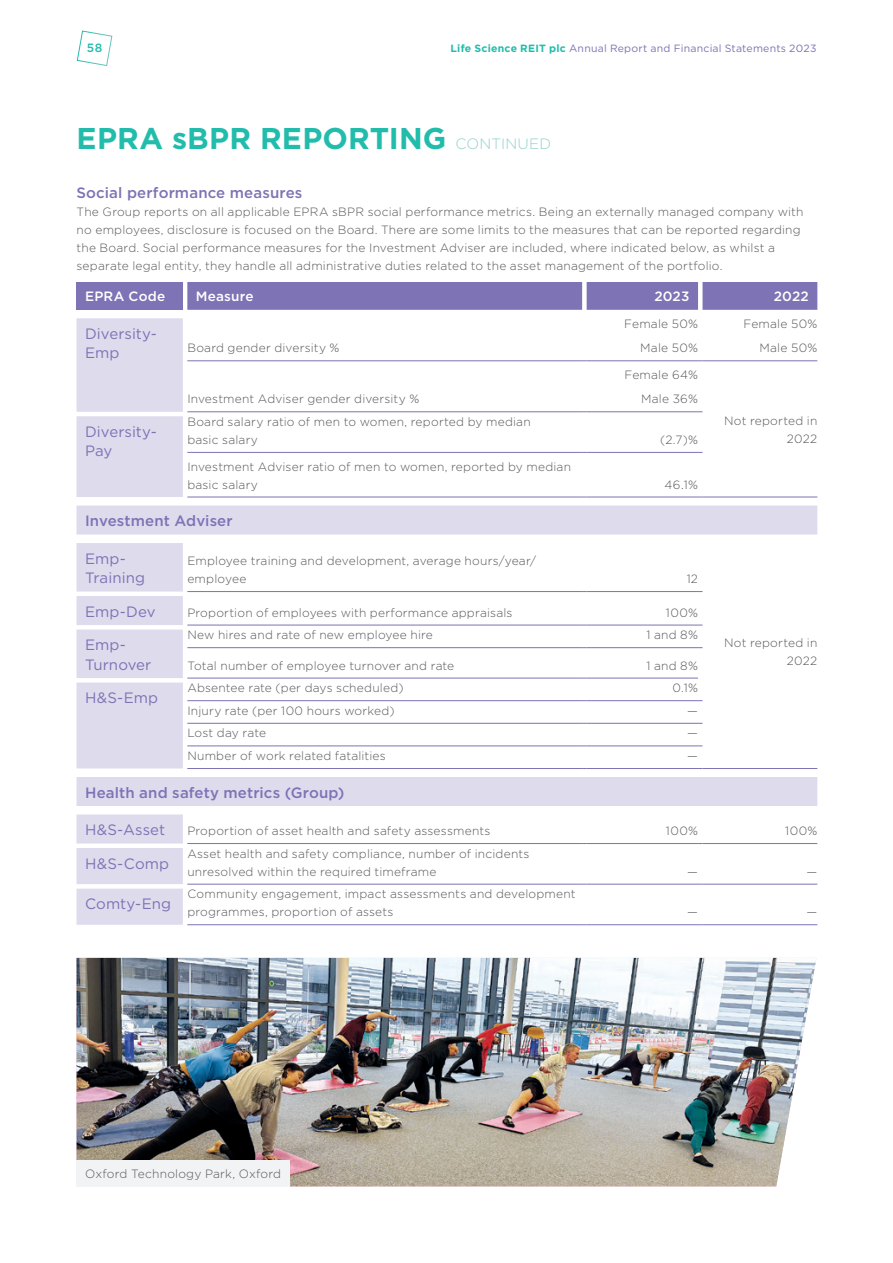
<style>
.page{position:relative;width:893px;height:1263px;background:#fff}
.page>*{position:absolute;margin:0;border:0;box-sizing:border-box;transform-origin:0 0}
.t1{font:700 30px "Gotham";letter-spacing:.005em;color:#22bcac}
.t2{font:15px/19.5px "Gotham";letter-spacing:.005em;color:#7d73b5}
.t3{font:500 15px "Gotham";letter-spacing:.01em;color:#7d73b5}
.t4{font:500 13.5px "Gotham";letter-spacing:.015em;color:#fff}
.t5{font:300 12px/18px "Gotham";letter-spacing:.015em;color:#57585a}
.t6{font:500 12px "Gotham";color:#22bcac}
.t7{font:10.5px "Gotham";letter-spacing:.025em;color:#7d73b5}
.s1{font-weight:700;color:#22bcac}
.s2{font-weight:300;font-size:15px;color:#91d3cb}
</style>
<div class="page">
<div style="left:77px;top:282px;width:106px;height:28px;background:#7d73b5"></div>
<div style="left:187px;top:282px;width:630px;height:28px;background:#7d73b5"></div>
<svg style="left:77px;top:318px;width:740px;height:607px"></svg>
<hr style="left:702px;top:497px;width:115px;height:1px;background:#7d73b5">
<hr style="left:187px;top:678px;width:395px;height:1px;background:#7d73b5">
<hr style="left:587px;top:678px;width:111px;height:1px;background:#7d73b5">
<hr style="left:187px;top:360px;width:395px;height:1px;background:#7d73b5">
<hr style="left:587px;top:360px;width:111px;height:1px;background:#7d73b5">
<hr style="left:702px;top:360px;width:115px;height:1px;background:#7d73b5">
<hr style="left:187px;top:411px;width:395px;height:1px;background:#7d73b5">
<hr style="left:587px;top:411px;width:111px;height:1px;background:#7d73b5">
<hr style="left:187px;top:452px;width:395px;height:1px;background:#7d73b5">
<hr style="left:587px;top:452px;width:111px;height:1px;background:#7d73b5">
<hr style="left:187px;top:497px;width:395px;height:1px;background:#7d73b5">
<hr style="left:587px;top:497px;width:111px;height:1px;background:#7d73b5">
<hr style="left:187px;top:591px;width:395px;height:1px;background:#7d73b5">
<hr style="left:587px;top:591px;width:111px;height:1px;background:#7d73b5">
<hr style="left:187px;top:625px;width:395px;height:1px;background:#7d73b5">
<hr style="left:587px;top:625px;width:111px;height:1px;background:#7d73b5">
<hr style="left:187px;top:647px;width:395px;height:1px;background:#7d73b5">
<hr style="left:587px;top:647px;width:111px;height:1px;background:#7d73b5">
<hr style="left:187px;top:700px;width:395px;height:1px;background:#7d73b5">
<hr style="left:587px;top:700px;width:111px;height:1px;background:#7d73b5">
<hr style="left:187px;top:723px;width:395px;height:1px;background:#7d73b5">
<hr style="left:587px;top:723px;width:111px;height:1px;background:#7d73b5">
<hr style="left:187px;top:745px;width:395px;height:1px;background:#7d73b5">
<hr style="left:587px;top:745px;width:111px;height:1px;background:#7d73b5">
<hr style="left:187px;top:768px;width:395px;height:1px;background:#7d73b5">
<hr style="left:587px;top:768px;width:111px;height:1px;background:#7d73b5">
<hr style="left:187px;top:843px;width:395px;height:1px;background:#7d73b5">
<hr style="left:587px;top:843px;width:111px;height:1px;background:#7d73b5">
<hr style="left:702px;top:843px;width:115px;height:1px;background:#7d73b5">
<hr style="left:187px;top:884px;width:395px;height:1px;background:#7d73b5">
<hr style="left:587px;top:884px;width:111px;height:1px;background:#7d73b5">
<hr style="left:702px;top:884px;width:115px;height:1px;background:#7d73b5">
<hr style="left:187px;top:924px;width:395px;height:1px;background:#7d73b5">
<hr style="left:587px;top:924px;width:111px;height:1px;background:#7d73b5">
<hr style="left:702px;top:924px;width:115px;height:1px;background:#7d73b5">
<hr style="left:702px;top:768px;width:115px;height:1px;background:#7d73b5">
<img style="left:77px;top:958px;width:739px;height:228px">
<div style="left:77px;top:1160px;width:213px;height:26px;background:#f2f3f4"></div>
<svg style="left:76px;top:30px;width:37px;height:36px"></svg>
<p class="t6" style="left:87px;top:40px;width:17px">58</p>
<p class="t7" style="left:451px;top:42px;width:367px"><span class="s1">Life Science REIT plc</span> Annual Report and Financial Statements 2023</p>
<h1 class="t1" style="left:77px;top:118px;width:476px">EPRA sBPR REPORTING <span class="s2">CONTINUED</span></h1>
<p class="t3" style="left:77px;top:182px;width:227px">Social performance measures</p>
<p class="t5" style="left:77px;top:202px;width:728px">The Group reports on all applicable EPRA sBPR social performance metrics. Being an externally managed company with no employees, disclosure is focused on the Board. There are some limits to the measures that can be reported regarding the Board. Social performance measures for the Investment Adviser are included, where indicated below, as whilst a separate legal entity, they handle all administrative duties related to the asset management of the portfolio.</p>
<p class="t4" style="left:85px;top:288px;width:82px">EPRA Code</p>
<p class="t4" style="left:196px;top:288px;width:59px">Measure</p>
<p class="t4" style="left:654px;top:288px;width:37px">2023</p>
<p class="t4" style="left:774px;top:288px;width:36px">2022</p>
<p class="t2" style="left:85px;top:323px;width:73px">Diversity-<br>Emp</p>
<p class="t5" style="left:624px;top:311px;width:75px;line-height:24.3px;text-align:right">Female 50%<br>Male 50%</p>
<p class="t5" style="left:743px;top:311px;width:75px;line-height:24.3px;text-align:right">Female 50%<br>Male 50%</p>
<p class="t5" style="left:187px;top:339px;width:154px">Board gender diversity %</p>
<p class="t5" style="left:187px;top:390px;width:233px">Investment Adviser gender diversity %</p>
<p class="t2" style="left:85px;top:421px;width:73px">Diversity-<br>Pay</p>
<p class="t5" style="left:187px;top:412px;width:345px">Board salary ratio of men to women, reported by median basic salary</p>
<p class="t5" style="left:187px;top:457px;width:385px">Investment Adviser ratio of men to women, reported by median basic salary</p>
<p class="t3" style="left:85px;top:511px;width:149px">Investment Adviser</p>
<p class="t2" style="left:85px;top:548px;width:61px">Emp-<br>Training</p>
<p class="t5" style="left:187px;top:551px;width:350px">Employee training and development, average hours/year/ employee</p>
<p class="t5" style="left:624px;top:362px;width:75px;line-height:24.3px;text-align:right">Female 64%<br>Male 36%</p>
<p class="t5" style="left:660px;top:430px;width:39px">(2.7)%</p>
<p class="t5" style="left:665px;top:475px;width:35px">46.1%</p>
<p class="t5" style="left:687px;top:569px;width:13px">12</p>
<p class="t2" style="left:85px;top:601px;width:72px">Emp-Dev</p>
<p class="t5" style="left:187px;top:603px;width:327px">Proportion of employees with performance appraisals</p>
<p class="t5" style="left:666px;top:603px;width:34px">100%</p>
<p class="t2" style="left:85px;top:635px;width:68px">Emp-<br>Turnover</p>
<p class="t5" style="left:187px;top:626px;width:247px">New hires and rate of new employee hire</p>
<p class="t5" style="left:646px;top:626px;width:53px">1 and 8%</p>
<p class="t5" style="left:187px;top:656px;width:268px">Total number of employee turnover and rate</p>
<p class="t5" style="left:646px;top:656px;width:53px">1 and 8%</p>
<p class="t5" style="left:724px;top:411px;width:95px;text-align:right">Not reported in<br>2022</p>
<p class="t5" style="left:724px;top:634px;width:95px;text-align:right">Not reported in<br>2022</p>
<p class="t5" style="left:187px;top:679px;width:218px">Absentee rate (per days scheduled)</p>
<p class="t5" style="left:672px;top:679px;width:27px">0.1%</p>
<p class="t5" style="left:187px;top:701px;width:209px">Injury rate (per 100 hours worked)</p>
<p class="t5" style="left:687px;top:701px;width:12px">—</p>
<p class="t5" style="left:187px;top:724px;width:80px">Lost day rate</p>
<p class="t5" style="left:687px;top:724px;width:12px">—</p>
<p class="t5" style="left:187px;top:746px;width:200px">Number of work related fatalities</p>
<p class="t5" style="left:687px;top:746px;width:12px">—</p>
<p class="t3" style="left:85px;top:782px;width:261px">Health and safety metrics (Group)</p>
<p class="t2" style="left:85px;top:820px;width:82px">H&amp;S-Asset</p>
<p class="t5" style="left:187px;top:821px;width:305px">Proportion of asset health and safety assessments</p>
<p class="t5" style="left:666px;top:821px;width:34px">100%</p>
<p class="t5" style="left:785px;top:821px;width:34px">100%</p>
<p class="t2" style="left:85px;top:853px;width:86px">H&amp;S-Comp</p>
<p class="t5" style="left:187px;top:844px;width:344px">Asset health and safety compliance, number of incidents unresolved within the required timeframe</p>
<p class="t2" style="left:85px;top:688px;width:75px">H&amp;S-Emp</p>
<p class="t5" style="left:687px;top:862px;width:12px">—</p>
<p class="t5" style="left:807px;top:862px;width:12px">—</p>
<p class="t2" style="left:85px;top:894px;width:88px">Comty-Eng</p>
<p class="t5" style="left:187px;top:885px;width:390px">Community engagement, impact assessments and development programmes, proportion of assets</p>
<p class="t5" style="left:85px;top:1164px;width:198px">Oxford Technology Park, Oxford</p>
<p class="t5" style="left:687px;top:903px;width:12px">—</p>
<p class="t5" style="left:807px;top:903px;width:12px">—</p>
</div>
